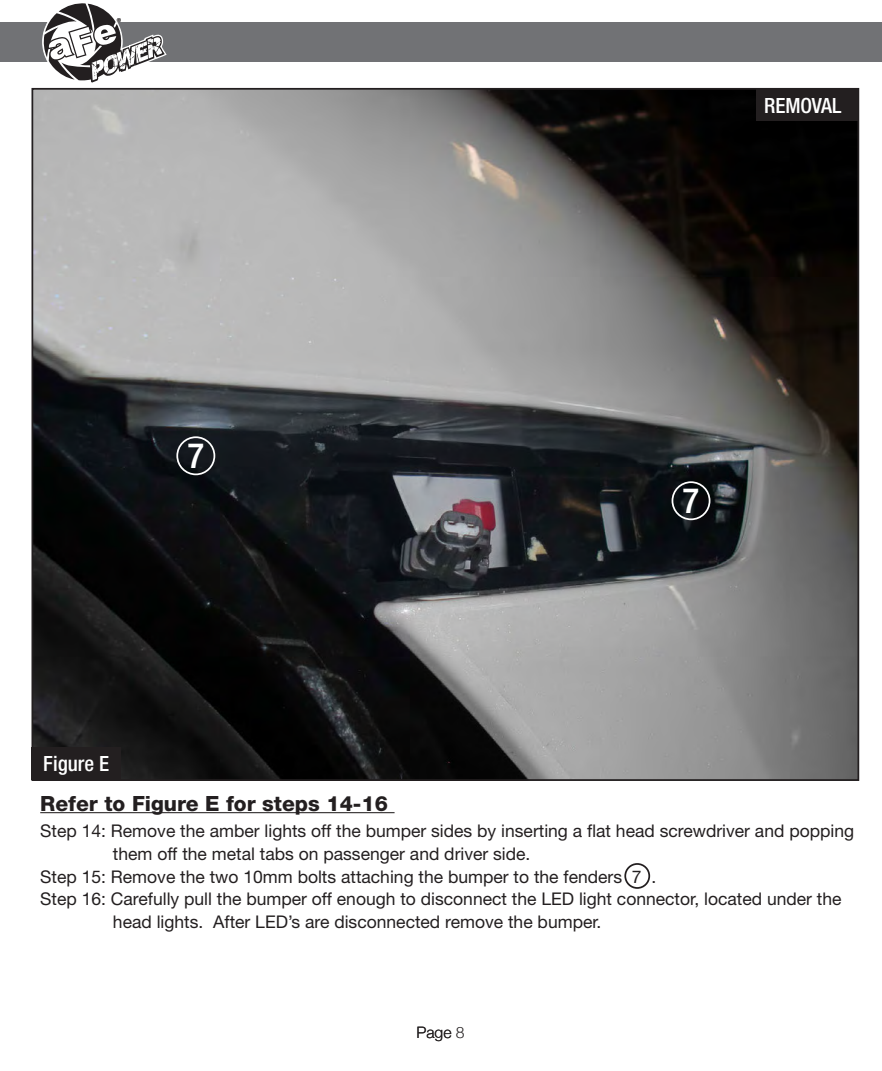
<style>
.page{position:relative;width:882px;height:1071px;background:#fff}
.page>*{position:absolute;margin:0;border:0;box-sizing:border-box;transform-origin:0 0}
.t1{font:500 condensed 35px "Helvetica Neue";color:#fff}
.t2{font:800 21px "Helvetica Neue";color:#231f20}
.t3{font:500 condensed 21px "Helvetica Neue";color:#fff}
.t4{font:17.5px/22.8px "Helvetica Neue";color:#231f20}
.t5{font:300 15.75px "Helvetica Neue";color:#231f20}
.t6{font:8.75px "Myriad";color:#231f20}
</style>
<div class="page">
<div style="left:0;top:23px;width:882px;height:39px;background:#717275"></div>
<svg style="left:43px;top:3px;width:124px;height:80px"></svg>
<img style="left:35px;top:91px;width:821px;height:687px">
<hr style="left:40px;top:812px;width:355px;height:1px;background:#231f20">
<div style="left:32px;top:747px;width:89px;height:33px;background:#231f20"></div>
<div style="left:756px;top:88px;width:103px;height:33px;background:#231f20"></div>
<div style="left:672px;top:481px;width:38px;height:39px;border:2px solid #fff;border-radius:50%"></div>
<div style="left:176px;top:436px;width:39px;height:39px;border:2px solid #fff;border-radius:50%"></div>
<div style="left:624px;top:863px;width:26px;height:26px;border:2px solid #231f20;border-radius:50%"></div>
<p class="t6" style="left:117px;top:17px;width:6px">®</p>
<p class="t1" style="left:187px;top:434px;width:18px">7</p>
<p class="t3" style="left:43px;top:751px;width:67px">Figure E</p>
<p class="t3" style="left:764px;top:93px;width:79px">REMOVAL</p>
<p class="t1" style="left:683px;top:479px;width:18px">7</p>
<p class="t2" style="left:40px;top:791px;width:349px">Refer to Figure E for steps 14-16</p>
<p class="t4" style="left:113px;top:819px;width:743px;text-indent:-73px">Step 14: Remove the amber lights off the bumper sides by inserting a flat head screwdriver and popping them off the metal tabs on passenger and driver side.</p>
<p class="t4" style="left:40px;top:865px;width:617px">Step 15: Remove the two 10mm bolts attaching the bumper to the fenders 7 .</p>
<p class="t4" style="left:113px;top:888px;width:730px;text-indent:-73px">Step 16: Carefully pull the bumper off enough to disconnect the LED light connector, located under the head lights. After LED’s are disconnected remove the bumper.</p>
<p class="t5" style="left:416px;top:1020px;width:50px">Page 8</p>
</div>
